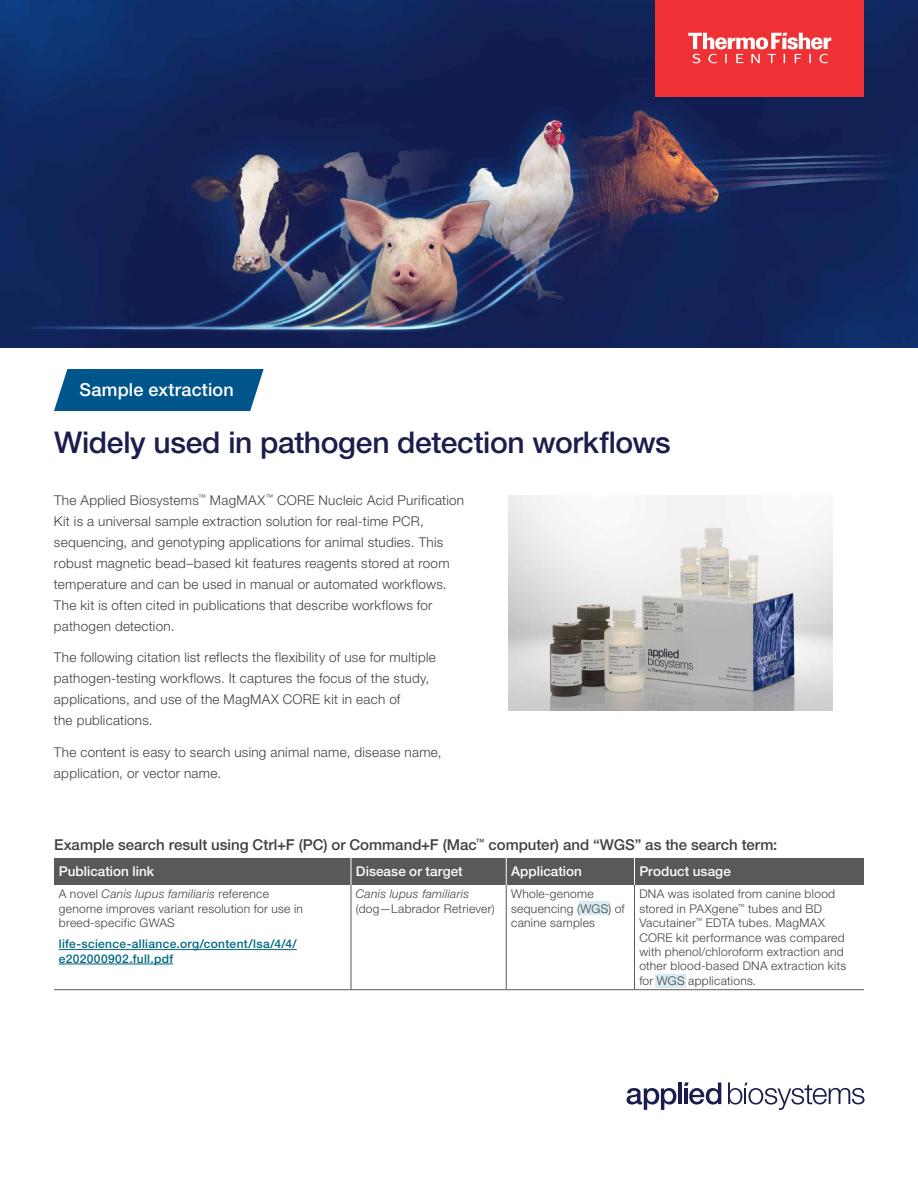
<style>
.page{position:relative;width:918px;height:1188px;background:#fff}
.page>*{position:absolute;margin:0;border:0;box-sizing:border-box;transform-origin:0 0}
.t1{font:500 30px "Helvetica Neue LTW1 G";letter-spacing:-.01em;color:#1b1e4d}
.t2{font:500 18px "Helvetica Neue LTW1 G";letter-spacing:.01em;color:#fff}
.t3{font:500 15px "Helvetica Neue LTW1 G";color:#414042}
.t4{font:300 13.5px/21px "Helvetica Neue LTW1 G";letter-spacing:.02em;color:#414042}
.t5{font:500 13.5px "Helvetica Neue LTW1 G";letter-spacing:.005em;color:#fff}
.t6{font:300 12px/14.4px "Helvetica Neue LTW1 G";letter-spacing:.025em;color:#414042}
.t7{font:500 12px/14.4px "Helvetica Neue LTW1 G";letter-spacing:.025em;color:#006880}
.t8{font:italic 300 12px "Helvetica Neue LTW1 G";letter-spacing:.025em;color:#414042}
.s1{font-style:italic}
</style>
<div class="page">
<img style="left:0;top:0;width:918px;height:348px">
<img style="left:509px;top:495px;width:324px;height:216px">
<div style="left:656px;top:974px;width:30px;height:13px;background:#d6ecf1"></div>
<div style="left:579px;top:902px;width:31px;height:13px;background:#d6ecf1"></div>
<div style="left:54px;top:858px;width:810px;height:27px;background:#58595b"></div>
<hr style="left:351px;top:885px;width:1px;height:105px;background:#58595b">
<hr style="left:506px;top:885px;width:1px;height:105px;background:#58595b">
<hr style="left:634px;top:885px;width:1px;height:105px;background:#58595b">
<hr style="left:54px;top:989px;width:297px;height:1px;background:#58595b">
<hr style="left:351px;top:989px;width:155px;height:1px;background:#58595b">
<hr style="left:506px;top:989px;width:128px;height:1px;background:#58595b">
<hr style="left:634px;top:989px;width:230px;height:1px;background:#58595b">
<hr style="left:59px;top:949px;width:238px;height:1px;background:#006880">
<hr style="left:59px;top:964px;width:114px;height:1px;background:#006880">
<svg style="left:54px;top:369px;width:210px;height:42px;background:#106091"></svg>
<svg style="left:728px;top:1082px;width:137px;height:28px"></svg>
<svg style="left:627px;top:1088px;width:49px;height:22px"></svg>
<hr style="left:678px;top:1082px;width:3px;height:22px;background:#1b1e4d">
<svg style="left:684px;top:1082px;width:37px;height:23px"></svg>
<div style="left:656px;top:0;width:208px;height:96px;background:#ee3134"></div>
<svg style="left:688px;top:33px;width:143px;height:30px"></svg>
<h2 class="t2" style="left:80px;top:379px;width:156px">Sample extraction</h2>
<h1 class="t1" style="left:54px;top:425px;width:618px">Widely used in pathogen detection workflows</h1>
<p class="t4" style="left:54px;top:489px;width:412px">The Applied Biosystems<sup>™</sup> MagMAX<sup>™</sup> CORE Nucleic Acid Purification Kit is a universal sample extraction solution for real-time PCR, sequencing, and genotyping applications for animal studies. This robust magnetic bead–based kit features reagents stored at room temperature and can be used in manual or automated workflows.<br>The kit is often cited in publications that describe workflows for pathogen detection.</p>
<p class="t4" style="left:54px;top:647px;width:383px">The following citation list reflects the flexibility of use for multiple pathogen-testing workflows. It captures the focus of the study, applications, and use of the MagMAX CORE kit in each of<br>the publications.</p>
<p class="t4" style="left:54px;top:741px;width:389px">The content is easy to search using animal name, disease name, application, or vector name.</p>
<p class="t3" style="left:54px;top:836px;width:725px">Example search result using Ctrl+F (PC) or Command+F (Mac<sup>™</sup> computer) and “WGS” as the search term:</p>
<p class="t5" style="left:59px;top:863px;width:97px">Publication link</p>
<p class="t5" style="left:356px;top:863px;width:108px">Disease or target</p>
<p class="t5" style="left:511px;top:863px;width:72px">Application</p>
<p class="t5" style="left:639px;top:863px;width:93px">Product usage</p>
<p class="t6" style="left:59px;top:887px;width:246px">A novel <span class="s1">Canis lupus familiaris</span> reference genome improves variant resolution for use in breed-specific GWAS</p>
<p class="t7" style="left:59px;top:937px;width:239px">life-science-alliance.org/content/lsa/4/4/ e202000902.full.pdf</p>
<p class="t8" style="left:356px;top:887px;width:115px">Canis lupus familiaris</p>
<p class="t6" style="left:356px;top:901px;width:140px">(dog—Labrador Retriever)</p>
<p class="t6" style="left:511px;top:887px;width:115px">Whole-genome sequencing (WGS) of canine samples</p>
<p class="t6" style="left:639px;top:887px;width:208px">DNA was isolated from canine blood stored in PAXgene<sup>™</sup> tubes and BD Vacutainer<sup>™</sup> EDTA tubes. MagMAX CORE kit performance was compared with phenol/chloroform extraction and other blood-based DNA extraction kits for WGS applications.</p>
</div>
